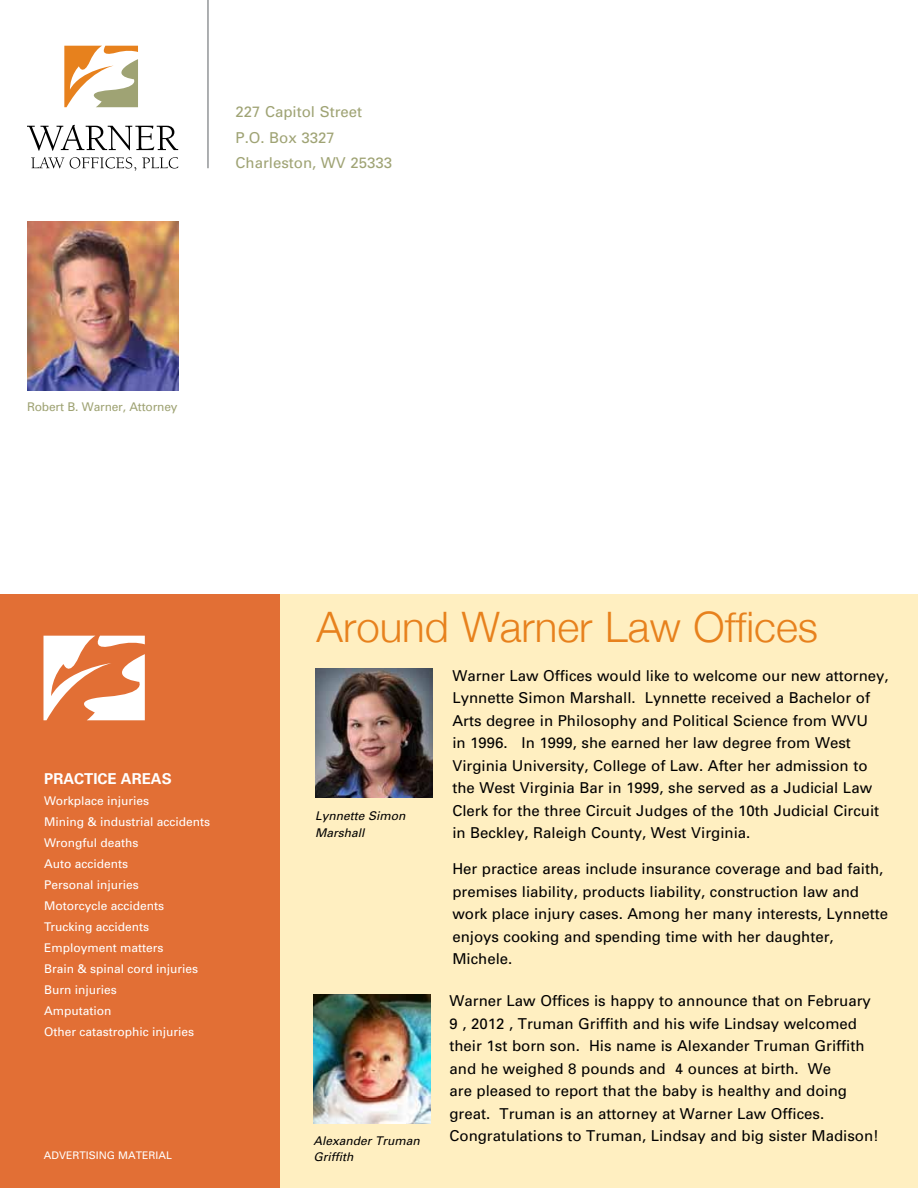
<style>
.page{position:relative;width:918px;height:1188px;background:#fff}
.page>*{position:absolute;margin:0;border:0;box-sizing:border-box;transform-origin:0 0}
.t1{font:300 42px "Helvetica Neue";color:#e7811d}
.t2{font:15px/22.5px "Univers";color:#000}
.t3{font:15px/25.5px "Univers";color:#9fa374}
.t4{font:700 15px "Univers";color:#fff}
.t5{font:12px/21px "Univers";color:#fff}
.t6{font:italic 12px/16.5px "Univers";color:#000}
.t7{font:12px "Univers";letter-spacing:-.015em;color:#9fa374}
.t8{font:10.5px "Univers";color:#fff}
</style>
<div class="page">
<div style="left:268px;top:595px;width:650px;height:593px;background:#ffefc1"></div>
<div style="left:0;top:595px;width:279px;height:593px;background:#e26f35"></div>
<img style="left:315px;top:668px;width:117px;height:129px">
<hr style="left:207px;top:0;width:2px;height:168px;background:#939598">
<svg style="left:64px;top:46px;width:74px;height:61px"></svg>
<svg style="left:27px;top:125px;width:151px;height:26px"></svg>
<svg style="left:31px;top:157px;width:33px;height:12px"></svg>
<svg style="left:70px;top:157px;width:66px;height:14px"></svg>
<svg style="left:142px;top:157px;width:36px;height:12px"></svg>
<img style="left:27px;top:221px;width:151px;height:170px">
<svg style="left:44px;top:636px;width:101px;height:84px"></svg>
<img style="left:313px;top:994px;width:117px;height:129px">
<p class="t3" style="left:236px;top:99px;width:158px">227 Capitol Street<br>P.O. Box 3327<br>Charleston, WV 25333</p>
<p class="t7" style="left:27px;top:399px;width:152px">Robert B. Warner, Attorney</p>
<p class="t4" style="left:44px;top:770px;width:129px">PRACTICE AREAS</p>
<p class="t5" style="left:44px;top:790px;width:168px">Workplace injuries<br>Mining &amp; industrial accidents<br>Wrongful deaths<br>Auto accidents<br>Personal injuries<br>Motorcycle accidents<br>Trucking accidents<br>Employment matters<br>Brain &amp; spinal cord injuries<br>Burn injuries<br>Amputation<br>Other catastrophic injuries</p>
<p class="t8" style="left:44px;top:1149px;width:130px">ADVERTISING MATERIAL</p>
<h1 class="t1" style="left:317px;top:601px;width:503px">Around Warner Law Offices</h1>
<p class="t6" style="left:315px;top:808px;width:92px">Lynnette Simon<br>Marshall</p>
<p class="t6" style="left:313px;top:1132px;width:108px">Alexander Truman<br>Griffith</p>
<p class="t2" style="left:452px;top:664px;width:438px">Warner Law Offices would like to welcome our new attorney, Lynnette Simon Marshall. Lynnette received a Bachelor of Arts degree in Philosophy and Political Science from WVU<br>in 1996. In 1999, she earned her law degree from West Virginia University, College of Law. After her admission to the West Virginia Bar in 1999, she served as a Judicial Law Clerk for the three Circuit Judges of the 10th Judicial Circuit in Beckley, Raleigh County, West Virginia.</p>
<p class="t2" style="left:452px;top:857px;width:437px">Her practice areas include insurance coverage and bad faith, premises liability, products liability, construction law and work place injury cases. Among her many interests, Lynnette enjoys cooking and spending time with her daughter, Michele.</p>
<p class="t2" style="left:449px;top:989px;width:431px">Warner Law Offices is happy to announce that on February 9 , 2012 , Truman Griffith and his wife Lindsay welcomed their 1st born son. His name is Alexander Truman Griffith and he weighed 8 pounds and 4 ounces at birth. We<br>are pleased to report that the baby is healthy and doing great. Truman is an attorney at Warner Law Offices.<br>Congratulations to Truman, Lindsay and big sister Madison!</p>
</div>
